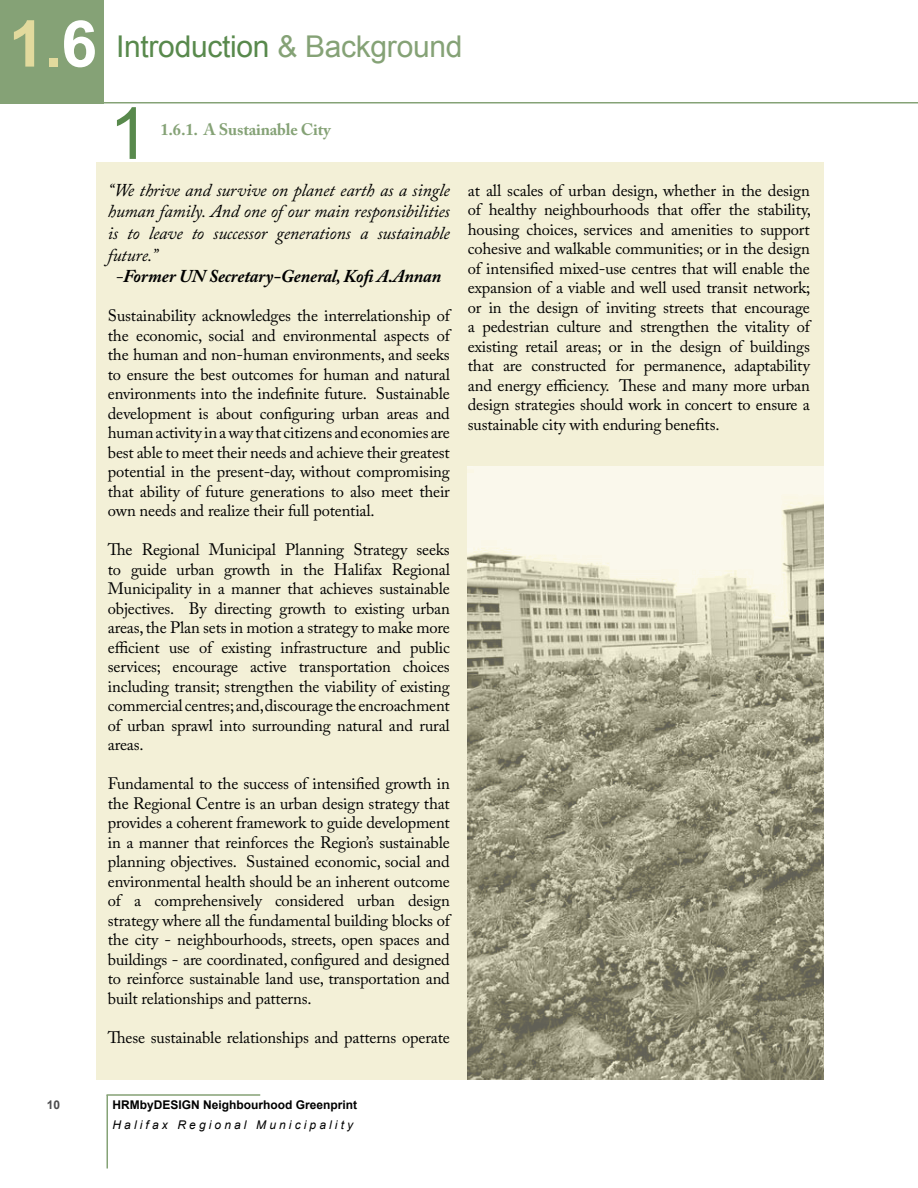
<style>
.page{position:relative;width:918px;height:1188px;background:#fff}
.page>*{position:absolute;margin:0;border:0;box-sizing:border-box;transform-origin:0 0}
.t1{font:72px "Arial";color:#58894c}
.t2{font:700 64.5px "Arial";color:#e2da9d}
.t3{font:30px "Arial";letter-spacing:-.01em;color:#58894c}
.t4{font:italic 18px "Adobe Caslon Pro";letter-spacing:-.01em;color:#000}
.t5{font:italic 700 18px "Adobe Caslon Pro";letter-spacing:-.01em;color:#000}
.t6{font:16.5px/19.5px "Adobe Caslon Pro";letter-spacing:-.01em;color:#000;text-align:justify}
.t7{font:700 16.5px "Adobe Caslon Pro";letter-spacing:-.01em;color:#85a276}
.t8{font:700 12px "Arial";color:#000}
.t9{font:italic 12px "Arial";letter-spacing:.26em;color:#000}
.t10{font:700 12px "Arial";color:#4d4d4f}
.s1{color:#fff}
.s2{color:#85a276}
.s3{font-weight:400}
</style>
<div class="page">
<hr style="left:78px;top:102px;width:840px;height:2px;background:#85a276">
<div style="left:0;top:0;width:104px;height:104px;background:#85a276"></div>
<hr style="left:106px;top:1095px;width:2px;height:74px;background:#85a276">
<hr style="left:106px;top:1094px;width:154px;height:2px;background:#85a276">
<div style="left:96px;top:162px;width:727px;height:918px;background:#f3f0d7"></div>
<img style="left:468px;top:467px;width:356px;height:613px">
<h2 class="t2" style="left:9px;top:1px;width:90px">1.<span class="s1">6</span></h2>
<h3 class="t3" style="left:116px;top:26px;width:348px">Introduction <span class="s2">&amp; Background</span></h3>
<h1 class="t1" style="left:109px;top:86px;width:42px">1</h1>
<p class="t7" style="left:160px;top:119px;width:172px">1.6.1. A Sustainable City</p>
<p class="t4" style="left:108px;top:179px;width:343px">“We thrive and survive on planet earth as a single</p>
<p class="t4" style="left:108px;top:201px;width:343px">human family. And one of our main responsibilities</p>
<p class="t4" style="left:108px;top:222px;width:343px">is to leave to successor generations a sustainable</p>
<p class="t4" style="left:108px;top:244px;width:52px">future.”</p>
<p class="t5" style="left:116px;top:265px;width:327px"><span class="s3">-</span>Former UN Secretary-General, Kofi A.Annan</p>
<p class="t6" style="left:108px;top:306px;width:344px">Sustainability acknowledges the interrelationship of the economic, social and environmental aspects of the human and non-human environments, and seeks to ensure the best outcomes for human and natural environments into the indefinite future. Sustainable development is about configuring urban areas and human activity in a way that citizens and economies are best able to meet their needs and achieve their greatest potential in the present-day, without compromising that ability of future generations to also meet their own needs and realize their full potential.</p>
<p class="t6" style="left:108px;top:540px;width:344px">The Regional Municipal Planning Strategy seeks to guide urban growth in the Halifax Regional Municipality in a manner that achieves sustainable objectives. By directing growth to existing urban areas, the Plan sets in motion a strategy to make more efficient use of existing infrastructure and public services; encourage active transportation choices including transit; strengthen the viability of existing commercial centres; and, discourage the encroachment of urban sprawl into surrounding natural and rural areas.</p>
<p class="t6" style="left:108px;top:774px;width:344px">Fundamental to the success of intensified growth in the Regional Centre is an urban design strategy that provides a coherent framework to guide development in a manner that reinforces the Region’s sustainable planning objectives. Sustained economic, social and environmental health should be an inherent outcome of a comprehensively considered urban design strategy where all the fundamental building blocks of the city - neighbourhoods, streets, open spaces and buildings - are coordinated, configured and designed to reinforce sustainable land use, transportation and built relationships and patterns.</p>
<p class="t6" style="left:108px;top:1027px;width:343px">These sustainable relationships and patterns operate</p>
<p class="t6" style="left:468px;top:180px;width:345px">at all scales of urban design, whether in the design of healthy neighbourhoods that offer the stability, housing choices, services and amenities to support cohesive and walkable communities; or in the design of intensified mixed-use centres that will enable the expansion of a viable and well used transit network; or in the design of inviting streets that encourage a pedestrian culture and strengthen the vitality of existing retail areas; or in the design of buildings that are constructed for permanence, adaptability and energy efficiency. These and many more urban design strategies should work in concert to ensure a sustainable city with enduring benefits.</p>
<p class="t10" style="left:47px;top:1097px;width:15px">10</p>
<p class="t8" style="left:112px;top:1097px;width:246px">HRMbyDESIGN Neighbourhood Greenprint</p>
<p class="t9" style="left:112px;top:1117px;width:242px">Halifax Regional Municipality</p>
</div>
